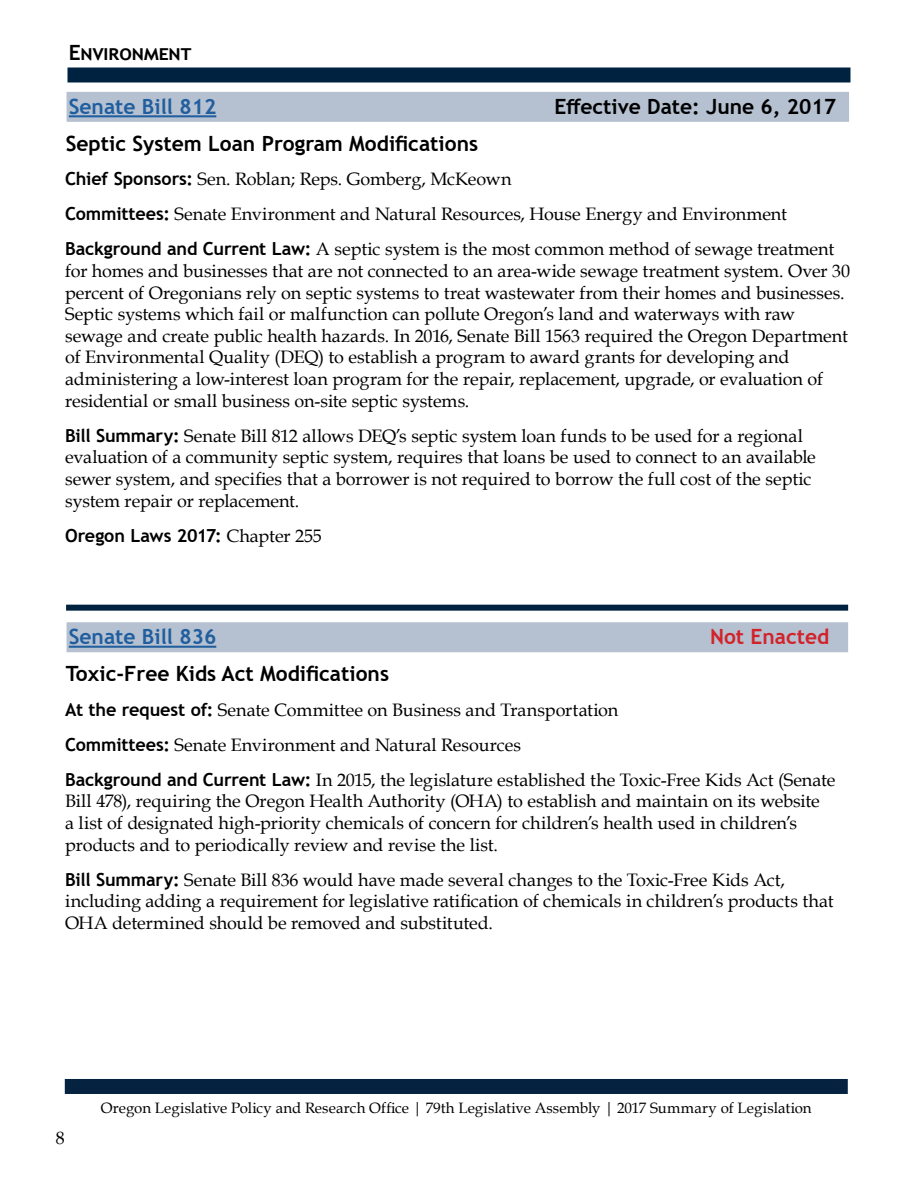
<style>
.page{position:relative;width:918px;height:1188px;background:#fff}
.page>*{position:absolute;margin:0;border:0;box-sizing:border-box;transform-origin:0 0}
.t1{font:700 21px "Trebuchet MS";color:#000}
.t2{font:700 21px "Trebuchet MS";color:#215e9e}
.t3{font:700 21px "Trebuchet MS";color:#d2232a}
.t4{font:18px/21.6px "Book Antiqua";letter-spacing:-.005em;color:#000}
.t5{font:700 18px "Trebuchet MS";letter-spacing:-.005em;color:#000}
.t6{font:15px "Book Antiqua";letter-spacing:.005em;color:#000}
.s1{font-family:"Trebuchet MS";font-weight:700}
.s2{font-family:"Book Antiqua";font-weight:400}
</style>
<div class="page">
<div style="left:68px;top:68px;width:782px;height:14px;background:#002241"></div>
<div style="left:65px;top:1079px;width:783px;height:15px;background:#052340"></div>
<div style="left:67px;top:92px;width:782px;height:30px;background:#b5c1d1"></div>
<hr style="left:69px;top:115px;width:147px;height:2px;background:#215e9e">
<div style="left:67px;top:622px;width:781px;height:30px;background:#b5c1d1"></div>
<hr style="left:69px;top:646px;width:147px;height:2px;background:#215e9e">
<div style="left:66px;top:605px;width:782px;height:6px;background:#002241"></div>
<p class="t1" style="left:69px;top:39px;width:122px">Environment</p>
<p class="t2" style="left:69px;top:93px;width:149px">Senate Bill 812</p>
<p class="t1" style="left:554px;top:93px;width:283px">Effective Date: June 6, 2017</p>
<p class="t1" style="left:66px;top:130px;width:414px">Septic System Loan Program Modifications</p>
<p class="t4" style="left:65px;top:161px;width:771px;line-height:35.1px"><span class="s1">Chief Sponsors:</span> Sen. Roblan; Reps. Gomberg, McKeown<br><span class="s1">Committees:</span> Senate Environment and Natural Resources, House Energy and Environment<br><span class="s1">Background and Current Law:</span> A septic system is the most common method of sewage treatment</p>
<p class="t4" style="left:65px;top:260px;width:786px">for homes and businesses that are not connected to an area-wide sewage treatment system. Over 30 percent of Oregonians rely on septic systems to treat wastewater from their homes and businesses.<br>Septic systems which fail or malfunction can pollute Oregon’s land and waterways with raw sewage and create public health hazards. In 2016, Senate Bill 1563 required the Oregon Department of Environmental Quality (DEQ) to establish a program to award grants for developing and administering a low-interest loan program for the repair, replacement, upgrade, or evaluation of residential or small business on-site septic systems.</p>
<p class="t4" style="left:65px;top:424px;width:752px"><span class="s1">Bill Summary:</span> Senate Bill 812 allows DEQ’s septic system loan funds to be used for a regional evaluation of a community septic system, requires that loans be used to connect to an available sewer system, and specifies that a borrower is not required to borrow the full cost of the septic system repair or replacement.</p>
<p class="t5" style="left:65px;top:524px;width:258px">Oregon Laws 2017: <span class="s2">Chapter 255</span></p>
<p class="t2" style="left:69px;top:623px;width:149px">Senate Bill 836</p>
<p class="t3" style="left:710px;top:623px;width:121px">Not Enacted</p>
<p class="t1" style="left:66px;top:661px;width:325px">Toxic-Free Kids Act Modifications</p>
<p class="t4" style="left:65px;top:692px;width:772px;line-height:35.1px"><span class="s1">At the request of:</span> Senate Committee on Business and Transportation<br><span class="s1">Committees:</span> Senate Environment and Natural Resources<br><span class="s1">Background and Current Law:</span> In 2015, the legislature established the Toxic-Free Kids Act (Senate</p>
<p class="t4" style="left:65px;top:790px;width:756px">Bill 478), requiring the Oregon Health Authority (OHA) to establish and maintain on its website a list of designated high-priority chemicals of concern for children’s health used in children’s products and to periodically review and revise the list.</p>
<p class="t4" style="left:65px;top:868px;width:770px"><span class="s1">Bill Summary:</span> Senate Bill 836 would have made several changes to the Toxic-Free Kids Act, including adding a requirement for legislative ratification of chemicals in children’s products that<br>OHA determined should be removed and substituted.</p>
<p class="t4" style="left:56px;top:1127px;width:10px">8</p>
<p class="t6" style="left:101px;top:1097px;width:712px">Oregon Legislative Policy and Research Office | 79th Legislative Assembly | 2017 Summary of Legislation</p>
</div>
